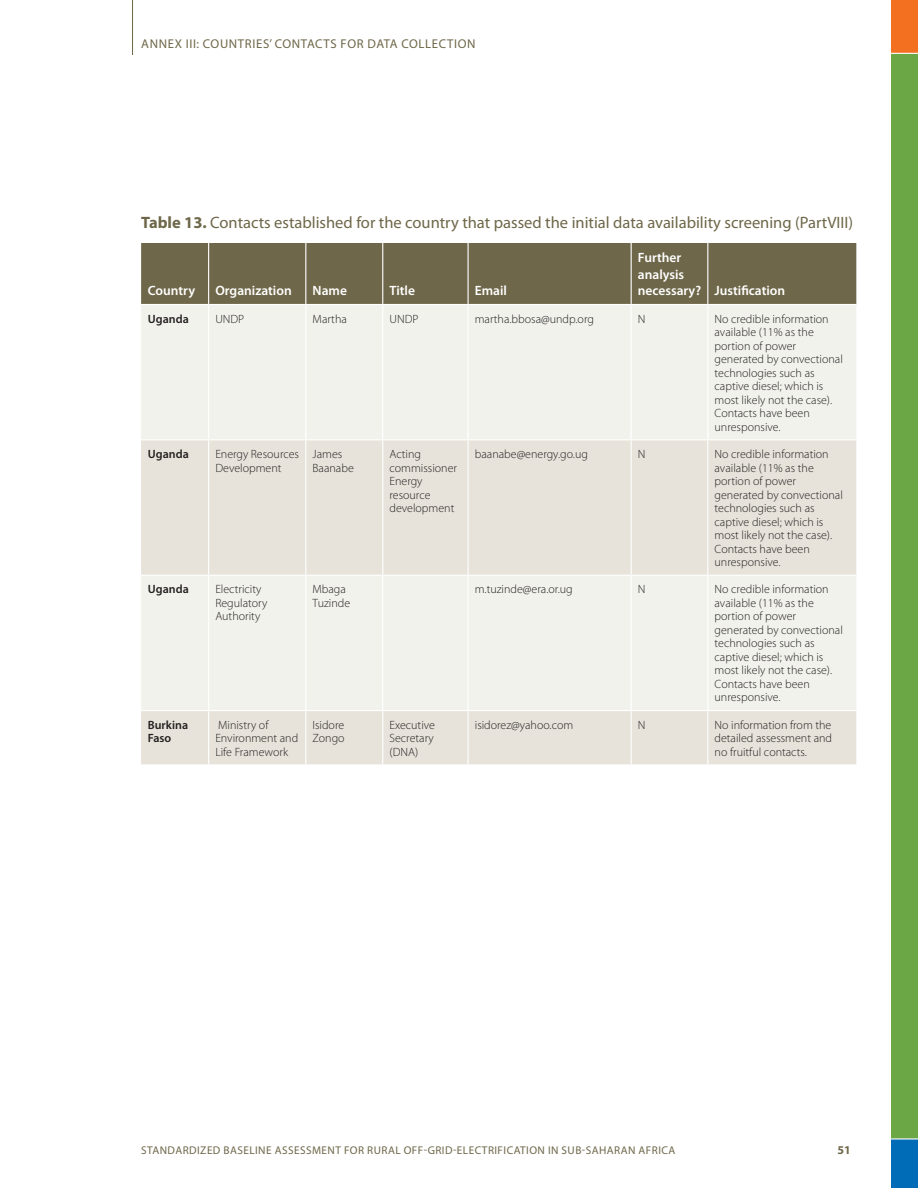
<style>
.page{position:relative;width:918px;height:1188px;background:#fff}
.page>*{position:absolute;margin:0;border:0;box-sizing:border-box;transform-origin:0 0}
.t1{font:16.5px "Myriad Pro";color:#6e6749}
.t2{font:600 13.5px/16.5px "Myriad Pro";color:#fff}
.t3{font:12.75px "Myriad Pro";letter-spacing:.05em;color:#6e6749}
.t4{font:300 12px/13.5px "Myriad Pro";color:#231f20}
.t5{font:600 12px/13.5px "Myriad Pro";color:#231f20}
.t6{font:700 12px "Myriad Pro";color:#6e6749}
.t7{font:11.25px "Myriad Pro";letter-spacing:.04em;color:#6e6749}
.s1{font-weight:700}
</style>
<div class="page">
<div style="left:891px;top:53px;width:27px;height:1087px;background:#6ba744"></div>
<div style="left:141px;top:243px;width:715px;height:61px;background:#6e6749"></div>
<div style="left:141px;top:305px;width:715px;height:134px;background:#f2f2ec"></div>
<svg style="left:141px;top:440px;width:715px;height:324px;background:#ebe9e1"></svg>
<hr style="left:141px;top:710px;width:68px;height:1px;background:#fff">
<hr style="left:209px;top:710px;width:97px;height:1px;background:#fff">
<hr style="left:306px;top:710px;width:77px;height:1px;background:#fff">
<hr style="left:383px;top:710px;width:85px;height:1px;background:#fff">
<hr style="left:468px;top:710px;width:163px;height:1px;background:#fff">
<hr style="left:631px;top:710px;width:77px;height:1px;background:#fff">
<hr style="left:708px;top:710px;width:148px;height:1px;background:#fff">
<hr style="left:141px;top:575px;width:68px;height:1px;background:#fff">
<hr style="left:209px;top:575px;width:97px;height:1px;background:#fff">
<hr style="left:306px;top:575px;width:77px;height:1px;background:#fff">
<hr style="left:383px;top:575px;width:85px;height:1px;background:#fff">
<hr style="left:468px;top:575px;width:163px;height:1px;background:#fff">
<hr style="left:631px;top:575px;width:77px;height:1px;background:#fff">
<hr style="left:708px;top:575px;width:148px;height:1px;background:#fff">
<hr style="left:208px;top:243px;width:1px;height:61px;background:#fff">
<hr style="left:305px;top:243px;width:1px;height:61px;background:#fff">
<hr style="left:382px;top:243px;width:1px;height:61px;background:#fff">
<hr style="left:468px;top:243px;width:1px;height:61px;background:#fff">
<hr style="left:631px;top:243px;width:1px;height:61px;background:#fff">
<hr style="left:707px;top:243px;width:1px;height:61px;background:#fff">
<hr style="left:208px;top:305px;width:1px;height:134px;background:#fff">
<hr style="left:305px;top:305px;width:1px;height:134px;background:#fff">
<hr style="left:382px;top:305px;width:1px;height:134px;background:#fff">
<hr style="left:468px;top:305px;width:1px;height:134px;background:#fff">
<hr style="left:631px;top:305px;width:1px;height:134px;background:#fff">
<hr style="left:707px;top:305px;width:1px;height:134px;background:#fff">
<hr style="left:208px;top:440px;width:1px;height:135px;background:#fff">
<hr style="left:305px;top:440px;width:1px;height:135px;background:#fff">
<hr style="left:382px;top:440px;width:1px;height:135px;background:#fff">
<hr style="left:468px;top:440px;width:1px;height:135px;background:#fff">
<hr style="left:631px;top:440px;width:1px;height:135px;background:#fff">
<hr style="left:707px;top:440px;width:1px;height:135px;background:#fff">
<hr style="left:208px;top:576px;width:1px;height:134px;background:#fff">
<hr style="left:305px;top:576px;width:1px;height:134px;background:#fff">
<hr style="left:382px;top:576px;width:1px;height:134px;background:#fff">
<hr style="left:468px;top:576px;width:1px;height:134px;background:#fff">
<hr style="left:631px;top:576px;width:1px;height:134px;background:#fff">
<hr style="left:707px;top:576px;width:1px;height:134px;background:#fff">
<hr style="left:208px;top:711px;width:1px;height:53px;background:#fff">
<hr style="left:305px;top:711px;width:1px;height:53px;background:#fff">
<hr style="left:382px;top:711px;width:1px;height:53px;background:#fff">
<hr style="left:468px;top:711px;width:1px;height:53px;background:#fff">
<hr style="left:631px;top:711px;width:1px;height:53px;background:#fff">
<hr style="left:707px;top:711px;width:1px;height:53px;background:#fff">
<hr style="left:132px;top:0;width:1px;height:55px;background:#6e6749">
<p class="t3" style="left:141px;top:36px;width:18px">ANNE</p>
<p class="t3" style="left:175px;top:36px;width:45px">X III: COUNTRIES</p>
<p class="t3" style="left:270px;top:36px;width:14px">’ CONTACTS</p>
<p class="t3" style="left:341px;top:36px;width:9px">FOR</p>
<p class="t3" style="left:367px;top:36px;width:9px">DATA</p>
<p class="t3" style="left:401px;top:36px;width:39px">COLLECTION</p>
<h1 class="t1" style="left:141px;top:213px;width:714px"><span class="s1">Table 13.</span> CONTACTS ESTABLISHED FOR THE COUNTRY THAT PASSED THE INITIAL DATA AVAILABILITY SCREENING (PARTVIII)</h1>
<p class="t2" style="left:148px;top:282px;width:49px">Country</p>
<p class="t2" style="left:215px;top:282px;width:78px">Organization</p>
<p class="t2" style="left:313px;top:282px;width:36px">Name</p>
<p class="t2" style="left:390px;top:282px;width:27px">Title</p>
<p class="t2" style="left:475px;top:282px;width:34px">Email</p>
<p class="t2" style="left:638px;top:249px;width:149px">Further<br>analysis<br>necessary? Justification</p>
<p class="t5" style="left:148px;top:312px;width:42px">Uganda</p>
<p class="t4" style="left:215px;top:312px;width:30px">UNDP</p>
<p class="t4" style="left:313px;top:312px;width:36px">Martha</p>
<p class="t4" style="left:390px;top:312px;width:30px">UNDP</p>
<p class="t4" style="left:475px;top:312px;width:121px">martha.bbosa@undp.org</p>
<p class="t4" style="left:638px;top:312px;width:9px">N</p>
<p class="t4" style="left:715px;top:312px;width:130px">No credible information available (11% as the portion of power generated by convectional technologies such as captive diesel; which is most likely not the case).<br>Contacts have been unresponsive.</p>
<p class="t5" style="left:148px;top:447px;width:42px">Uganda</p>
<p class="t4" style="left:215px;top:447px;width:85px">Energy Resources<br>Development</p>
<p class="t4" style="left:313px;top:447px;width:43px">James<br>Baanabe</p>
<p class="t4" style="left:390px;top:447px;width:69px">Acting commissioner<br>Energy resource development</p>
<p class="t4" style="left:475px;top:447px;width:115px">baanabe@energy.go.ug</p>
<p class="t4" style="left:638px;top:447px;width:9px">N</p>
<p class="t4" style="left:715px;top:447px;width:130px">No credible information available (11% as the portion of power generated by convectional technologies such as captive diesel; which is most likely not the case).<br>Contacts have been unresponsive.</p>
<p class="t5" style="left:148px;top:582px;width:42px">Uganda</p>
<p class="t4" style="left:215px;top:583px;width:54px">Electricity<br>Regulatory<br>Authority</p>
<p class="t4" style="left:313px;top:583px;width:39px">Mbaga<br>Tuzinde</p>
<p class="t4" style="left:475px;top:583px;width:99px">m.tuzinde@era.or.ug</p>
<p class="t4" style="left:638px;top:583px;width:9px">N</p>
<p class="t4" style="left:715px;top:583px;width:130px">No credible information available (11% as the portion of power generated by convectional technologies such as captive diesel; which is most likely not the case).<br>Contacts have been unresponsive.</p>
<p class="t5" style="left:148px;top:718px;width:42px">Burkina<br>Faso</p>
<p class="t4" style="left:215px;top:718px;width:84px">Ministry of<br>Environment and<br>Life Framework</p>
<p class="t4" style="left:313px;top:718px;width:34px">Isidore<br>Zongo</p>
<p class="t4" style="left:390px;top:718px;width:47px;text-align:justify">Executive Secretary (DNA)</p>
<p class="t4" style="left:475px;top:718px;width:100px">isidorez@yahoo.com</p>
<p class="t4" style="left:638px;top:718px;width:9px">N</p>
<p class="t4" style="left:715px;top:718px;width:119px;text-align:justify">No information from the detailed assessment and no fruitful contacts.</p>
<p class="t7" style="left:141px;top:1144px;width:536px">STANDARDIZED BASELINE ASSESSMENT FOR RURAL OFF-GRID-ELECTRIFICATION IN SUB-SAHARAN AFRICA</p>
<p class="t6" style="left:837px;top:1142px;width:15px">51</p>
</div>
